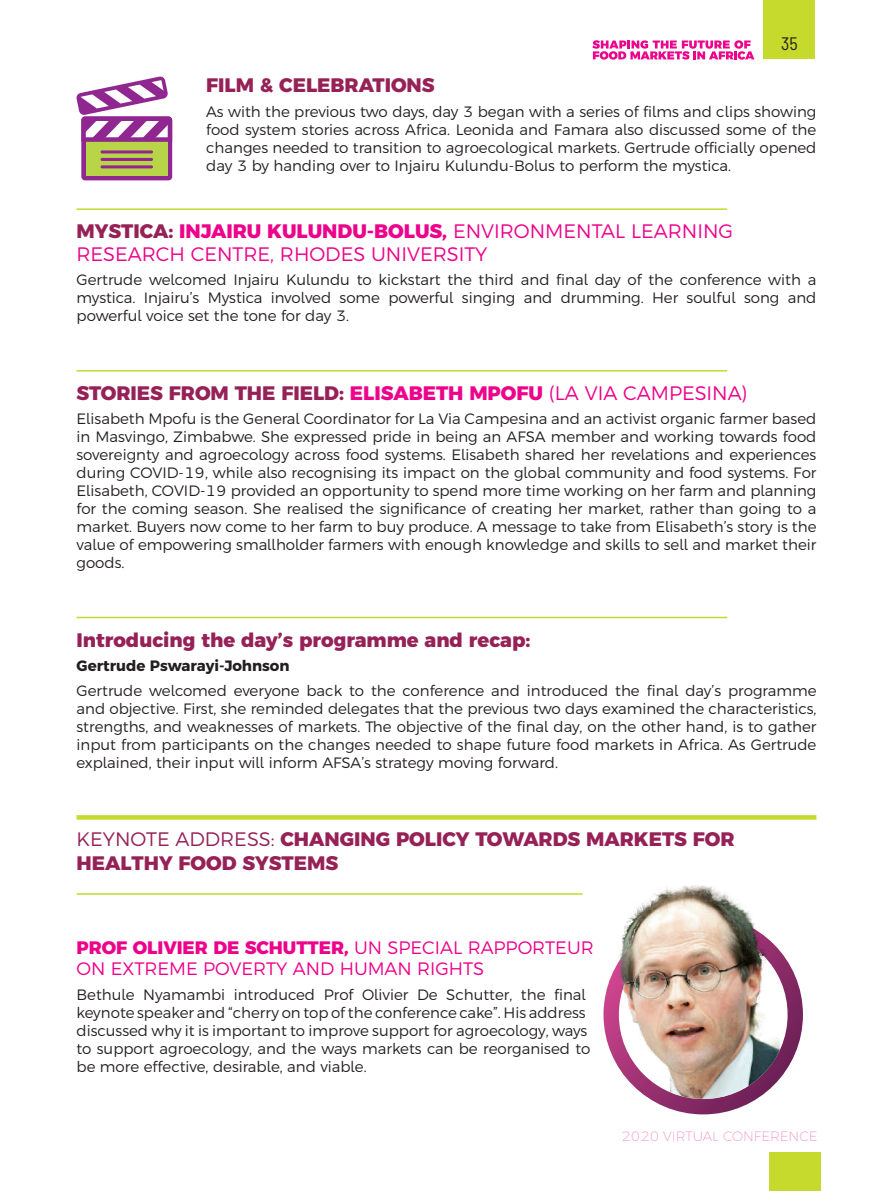
<style>
.page{position:relative;width:893px;height:1191px;background:#fff}
.page>*{position:absolute;margin:0;border:0;box-sizing:border-box;transform-origin:0 0}
.t1{font:800 19.5px/23.4px "Argentum Sans";color:#962157}
.t2{font:300 19.5px/23.4px "Argentum Sans";color:#ed028c}
.t3{font:300 18px/21.6px "Argentum Sans";color:#ed028c}
.t4{font:semi-condensed 18px "Barlow";color:#231f20}
.t5{font:300 15px/18px "Argentum Sans";color:#231f20;text-align:justify}
.t6{font:700 15px "Argentum Sans";color:#231f20}
.t7{font:200 13.5px "Argentum Sans";color:#f390bc}
.s1{font-weight:800;color:#962157}
.s2{font-weight:800}
.s3{color:#ed028c}
.s4{font-weight:300;color:#ed028c}
.s5{font-weight:300}
</style>
<div class="page">
<svg style="left:592px;top:40px;width:162px;height:20px"></svg>
<div style="left:763px;top:0;width:51px;height:59px;background:#c6d92d"></div>
<div style="left:769px;top:1152px;width:51px;height:39px;background:#c6d92d"></div>
<svg style="left:603px;top:951px;width:200px;height:163px"></svg>
<img style="left:616px;top:885px;width:164px;height:215px">
<div style="left:81px;top:116px;width:91px;height:64px;background:#90268f;border-radius:4px"></div>
<div style="left:86px;top:121px;width:82px;height:55px;background:#b8d548"></div>
<hr style="left:101px;top:150px;width:52px;height:3px;background:#90268f;border-radius:2px">
<hr style="left:101px;top:158px;width:52px;height:3px;background:#90268f">
<hr style="left:101px;top:165px;width:52px;height:3px;background:#90268f;border-radius:2px">
<svg style="left:76px;top:76px;width:96px;height:66px"></svg>
<hr style="left:77px;top:208px;width:650px;height:2px;background:#c6d92d">
<hr style="left:77px;top:370px;width:650px;height:1px;background:#c6d92d">
<hr style="left:77px;top:617px;width:650px;height:1px;background:#c6d92d">
<svg style="left:77px;top:815px;width:739px;height:4px;background:#c8da36"></svg>
<hr style="left:77px;top:893px;width:506px;height:1px;background:#c6d92d">
<p class="t4" style="left:781px;top:32px;width:18px">35</p>
<h1 class="t1" style="left:206px;top:74px;width:230px">FILM &amp; CELEBRATIONS</h1>
<p class="t5" style="left:206px;top:102px;width:612px">As with the previous two days, day 3 began with a series of films and clips showing food system stories across Africa. Leonida and Famara also discussed some of the changes needed to transition to agroecological markets. Gertrude officially opened day 3 by handing over to Injairu Kulundu-Bolus to perform the mystica.</p>
<h1 class="t2" style="left:77px;top:219px;width:658px"><span class="s1">MYSTICA:</span> <span class="s2">INJAIRU KULUNDU-BOLUS,</span> ENVIRONMENTAL LEARNING<br>RESEARCH CENTRE, RHODES UNIVERSITY</h1>
<p class="t5" style="left:77px;top:271px;width:741px">Gertrude welcomed Injairu Kulundu to kickstart the third and final day of the conference with a mystica. Injairu’s Mystica involved some powerful singing and drumming. Her soulful song and powerful voice set the tone for day 3.</p>
<h1 class="t1" style="left:77px;top:381px;width:672px">STORIES FROM THE FIELD: <span class="s3">ELISABETH MPOFU</span> <span class="s4">(LA VIA CAMPESINA)</span></h1>
<p class="t5" style="left:77px;top:410px;width:741px">Elisabeth Mpofu is the General Coordinator for La Via Campesina and an activist organic farmer based in Masvingo, Zimbabwe. She expressed pride in being an AFSA member and working towards food sovereignty and agroecology across food systems. Elisabeth shared her revelations and experiences during COVID-19, while also recognising its impact on the global community and food systems. For Elisabeth, COVID-19 provided an opportunity to spend more time working on her farm and planning for the coming season. She realised the significance of creating her market, rather than going to a market. Buyers now come to her farm to buy produce. A message to take from Elisabeth’s story is the value of empowering smallholder farmers with enough knowledge and skills to sell and market their goods.</p>
<h1 class="t1" style="left:77px;top:628px;width:455px">Introducing the day’s programme and recap:</h1>
<p class="t6" style="left:77px;top:654px;width:215px">Gertrude Pswarayi-Johnson</p>
<p class="t5" style="left:77px;top:681px;width:741px">Gertrude welcomed everyone back to the conference and introduced the final day’s programme and objective. First, she reminded delegates that the previous two days examined the characteristics, strengths, and weaknesses of markets. The objective of the final day, on the other hand, is to gather input from participants on the changes needed to shape future food markets in Africa. As Gertrude explained, their input will inform AFSA’s strategy moving forward.</p>
<h1 class="t1" style="left:77px;top:828px;width:660px"><span class="s5">KEYNOTE ADDRESS:</span> CHANGING POLICY TOWARDS MARKETS FOR<br>HEALTHY FOOD SYSTEMS</h1>
<p class="t3" style="left:77px;top:936px;width:519px"><span class="s2">PROF OLIVIER DE SCHUTTER,</span> UN SPECIAL RAPPORTEUR<br>ON EXTREME POVERTY AND HUMAN RIGHTS</p>
<p class="t5" style="left:77px;top:985px;width:515px;text-align:left">Bethule Nyamambi introduced Prof Olivier De Schutter, the final keynote speaker and “cherry on top of the conference cake”. His address discussed why it is important to improve support for agroecology, ways to support agroecology, and the ways markets can be reorganised to be more effective, desirable, and viable.</p>
<p class="t7" style="left:621px;top:1126px;width:198px">2020 VIRTUAL CONFERENCE</p>
</div>
